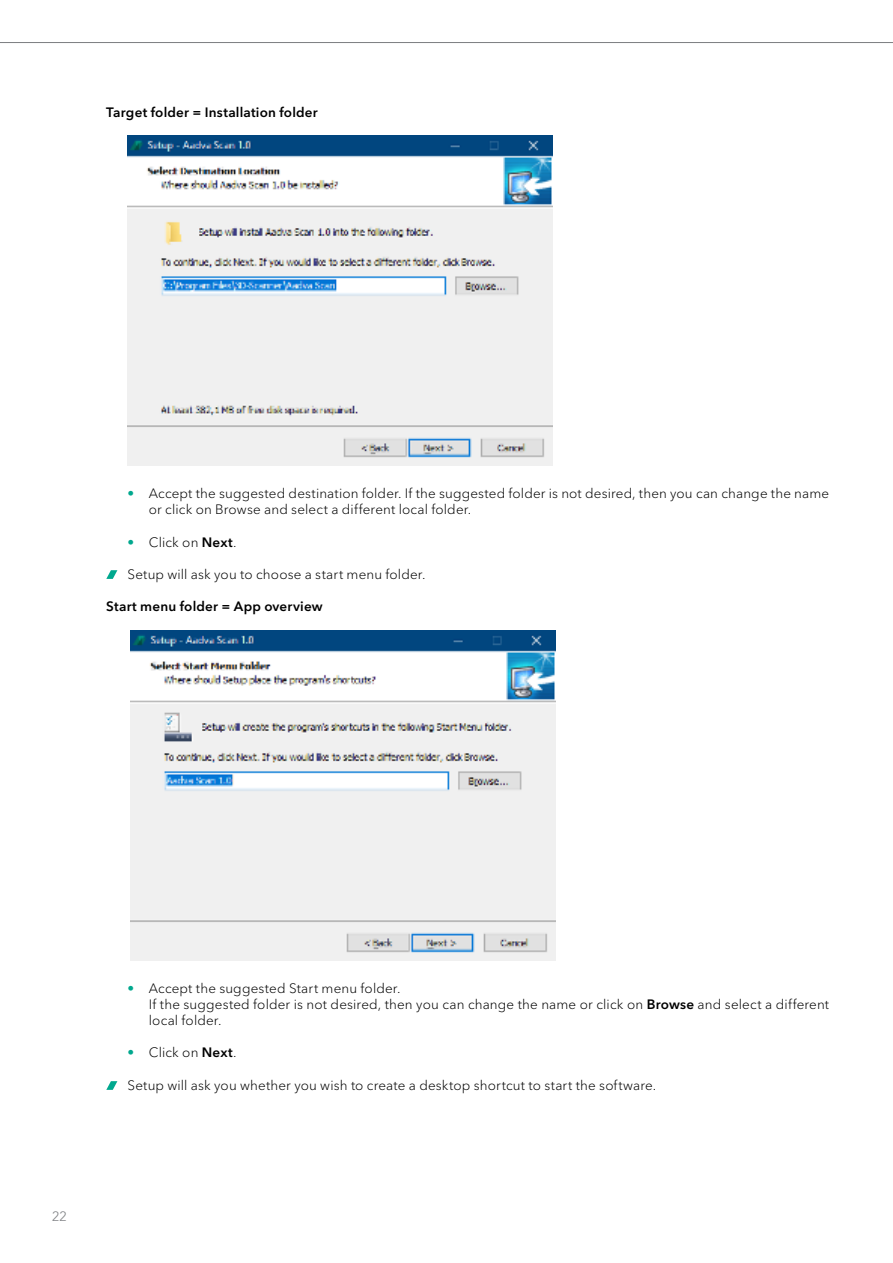
<style>
.page{position:relative;width:893px;height:1263px;background:#fff}
.page>*{position:absolute;margin:0;border:0;box-sizing:border-box;transform-origin:0 0}
.t1{font:300 13.5px/16.2px "Avenir Next LT Pro";letter-spacing:.01em;color:#000}
.t2{font:600 13.5px "Avenir Next LT Pro";letter-spacing:.015em;color:#000}
.t3{font:300 13.5px "Avenir LT Std";color:#808285}
.s1{color:#00a88e}
.s2{font-weight:600}
</style>
<div class="page">
<hr style="left:0;top:42px;width:893px;height:1px;background:#808285">
<img style="left:128px;top:135px;width:424px;height:330px">
<svg style="left:106px;top:570px;width:11px;height:9px"></svg>
<img style="left:131px;top:630px;width:424px;height:330px">
<svg style="left:106px;top:1081px;width:11px;height:9px"></svg>
<p class="t2" style="left:106px;top:104px;width:213px">Target folder = Installation folder</p>
<p class="t1" style="left:149px;top:485px;width:682px;text-indent:-21px"><span class="s1">•</span> Accept the suggested destination folder. If the suggested folder is not desired, then you can change the name or click on Browse and select a different local folder.</p>
<p class="t1" style="left:128px;top:534px;width:110px"><span class="s1">•</span> Click on <span class="s2">Next</span>.</p>
<p class="t1" style="left:128px;top:566px;width:299px">Setup will ask you to choose a start menu folder.</p>
<p class="t2" style="left:106px;top:598px;width:218px">Start menu folder = App overview</p>
<p class="t3" style="left:52px;top:1208px;width:16px">22</p>
<p class="t1" style="left:149px;top:980px;width:682px;text-indent:-21px"><span class="s1">•</span> Accept the suggested Start menu folder.<br>If the suggested folder is not desired, then you can change the name or click on <span class="s2">Browse</span> and select a different local folder.</p>
<p class="t1" style="left:128px;top:1045px;width:110px"><span class="s1">•</span> Click on <span class="s2">Next</span>.</p>
<p class="t1" style="left:128px;top:1077px;width:530px">Setup will ask you whether you wish to create a desktop shortcut to start the software.</p>
</div>
